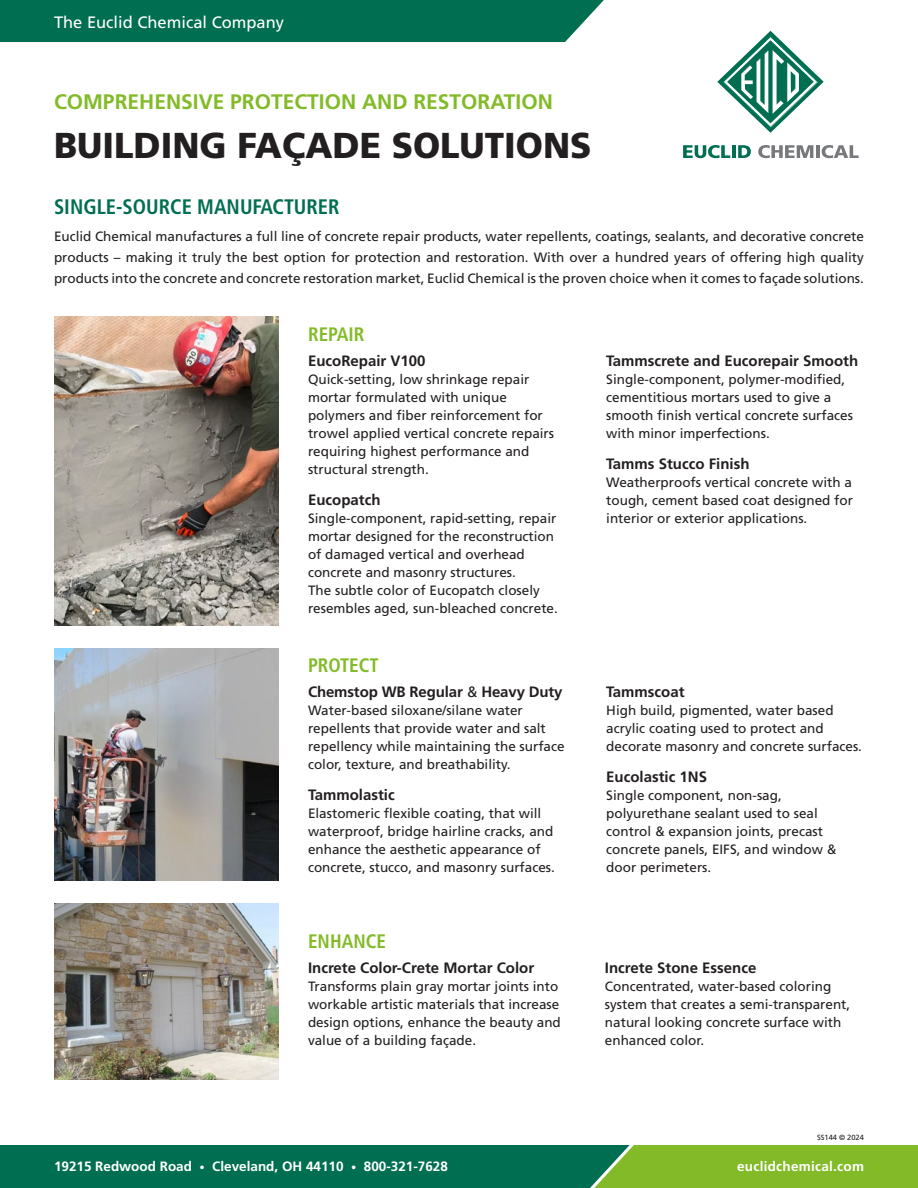
<style>
.page{position:relative;width:918px;height:1188px;background:#fff}
.page>*{position:absolute;margin:0;border:0;box-sizing:border-box;transform-origin:0 0}
.t1{font:900 36px "Frutiger LT Std";color:#231f20}
.t2{font:700 21px "Frutiger LT Std";color:#82bb27}
.t3{font:700 condensed 21px "Frutiger LT Std";color:#006e51}
.t4{font:700 condensed 19.5px "Frutiger LT Std";color:#82bb27}
.t5{font:16.5px "Frutiger LT Std";color:#fff}
.t6{font:700 15px "Frutiger LT Std";color:#231f20}
.t7{font:13.5px/18px "Frutiger LT Std";color:#231f20}
.t8{font:700 13.5px "Frutiger LT Std";color:#fff}
.t9{font:700 13.5px "Frutiger LT Std";letter-spacing:.02em;color:#fff}
.t10{font:7.5px "Frutiger LT Std";color:#231f20}
.s1{font-weight:400}
.s2{font-size:10.5px}
</style>
<div class="page">
<div style="left:0;top:0;width:604px;height:42px;background:#006e51"></div>
<svg style="left:0;top:1145px;width:918px;height:43px;background:#2b8744"></svg>
<svg style="left:717px;top:31px;width:107px;height:102px"></svg>
<svg style="left:683px;top:145px;width:47px;height:13px"></svg>
<hr style="left:732px;top:145px;width:4px;height:13px;background:#006e51">
<svg style="left:738px;top:145px;width:13px;height:13px"></svg>
<svg style="left:758px;top:145px;width:55px;height:13px"></svg>
<hr style="left:816px;top:145px;width:4px;height:13px;background:#76787b">
<svg style="left:822px;top:145px;width:37px;height:13px"></svg>
<img style="left:54px;top:317px;width:225px;height:308px">
<img style="left:54px;top:648px;width:225px;height:233px">
<img style="left:54px;top:904px;width:225px;height:175px">
<p class="t5" style="left:54px;top:13px;width:232px">The Euclid Chemical Company</p>
<p class="t2" style="left:54px;top:89px;width:500px">COMPREHENSIVE PROTECTION AND RESTORATION</p>
<p class="t1" style="left:54px;top:123px;width:539px">BUILDING FAÇADE SOLUTIONS</p>
<p class="t3" style="left:54px;top:194px;width:287px">SINGLE-SOURCE MANUFACTURER</p>
<p class="t7" style="left:54px;top:226px;width:812px;line-height:21px;text-align:justify">Euclid Chemical manufactures a full line of concrete repair products, water repellents, coatings, sealants, and decorative concrete products – making it truly the best option for protection and restoration. With over a hundred years of offering high quality products into the concrete and concrete restoration market, Euclid Chemical is the proven choice when it comes to façade solutions.</p>
<p class="t4" style="left:308px;top:323px;width:58px">REPAIR</p>
<p class="t6" style="left:308px;top:352px;width:119px">EucoRepair V100</p>
<p class="t7" style="left:308px;top:370px;width:248px">Quick-setting, low shrinkage repair mortar formulated with unique polymers and fiber reinforcement for trowel applied vertical concrete repairs requiring highest performance and structural strength.</p>
<p class="t6" style="left:308px;top:491px;width:74px">Eucopatch</p>
<p class="t7" style="left:308px;top:510px;width:251px">Single-component, rapid-setting, repair mortar designed for the reconstruction of damaged vertical and overhead concrete and masonry structures.<br>The subtle color of Eucopatch closely resembles aged, sun-bleached concrete.</p>
<p class="t4" style="left:308px;top:654px;width:72px">PROTECT</p>
<p class="t6" style="left:308px;top:683px;width:256px">Chemstop WB Regular <span class="s1">&amp;</span> Heavy Duty</p>
<p class="t7" style="left:308px;top:701px;width:258px">Water-based siloxane/silane water repellents that provide water and salt repellency while maintaining the surface color, texture, and breathability.</p>
<p class="t6" style="left:308px;top:786px;width:88px">Tammolastic</p>
<p class="t7" style="left:308px;top:805px;width:248px">Elastomeric flexible coating, that will waterproof, bridge hairline cracks, and enhance the aesthetic appearance of concrete, stucco, and masonry surfaces.</p>
<p class="t4" style="left:308px;top:930px;width:79px">ENHANCE</p>
<p class="t6" style="left:308px;top:959px;width:228px">Increte Color-Crete Mortar Color</p>
<p class="t7" style="left:308px;top:977px;width:254px">Transforms plain gray mortar joints into workable artistic materials that increase design options, enhance the beauty and value of a building façade.</p>
<p class="t6" style="left:606px;top:352px;width:254px">Tammscrete and Eucorepair Smooth</p>
<p class="t7" style="left:606px;top:370px;width:248px">Single-component, polymer-modified, cementitious mortars used to give a smooth finish vertical concrete surfaces with minor imperfections.</p>
<p class="t6" style="left:606px;top:455px;width:145px">Tamms Stucco Finish</p>
<p class="t7" style="left:606px;top:474px;width:248px;text-align:justify">Weatherproofs vertical concrete with a tough, cement based coat designed for interior or exterior applications.</p>
<p class="t6" style="left:606px;top:683px;width:80px">Tammscoat</p>
<p class="t7" style="left:606px;top:701px;width:257px">High build, pigmented, water based acrylic coating used to protect and decorate masonry and concrete surfaces.</p>
<p class="t6" style="left:606px;top:768px;width:102px">Eucolastic 1NS</p>
<p class="t7" style="left:606px;top:787px;width:232px">Single component, non-sag, polyurethane sealant used to seal control &amp; expansion joints, precast concrete panels, EIFS, and window &amp; door perimeters.</p>
<p class="t6" style="left:605px;top:959px;width:153px">Increte Stone Essence</p>
<p class="t7" style="left:605px;top:977px;width:247px">Concentrated, water-based coloring system that creates a semi-transparent, natural looking concrete surface with enhanced color.</p>
<p class="t10" style="left:817px;top:1133px;width:48px">SS144 © 2024</p>
<p class="t8" style="left:54px;top:1158px;width:395px">19215 Redwood Road <span class="s2">•</span> Cleveland, OH 44110 <span class="s2">•</span> 800-321-7628</p>
<p class="t9" style="left:737px;top:1158px;width:128px">euclidchemical.com</p>
</div>
